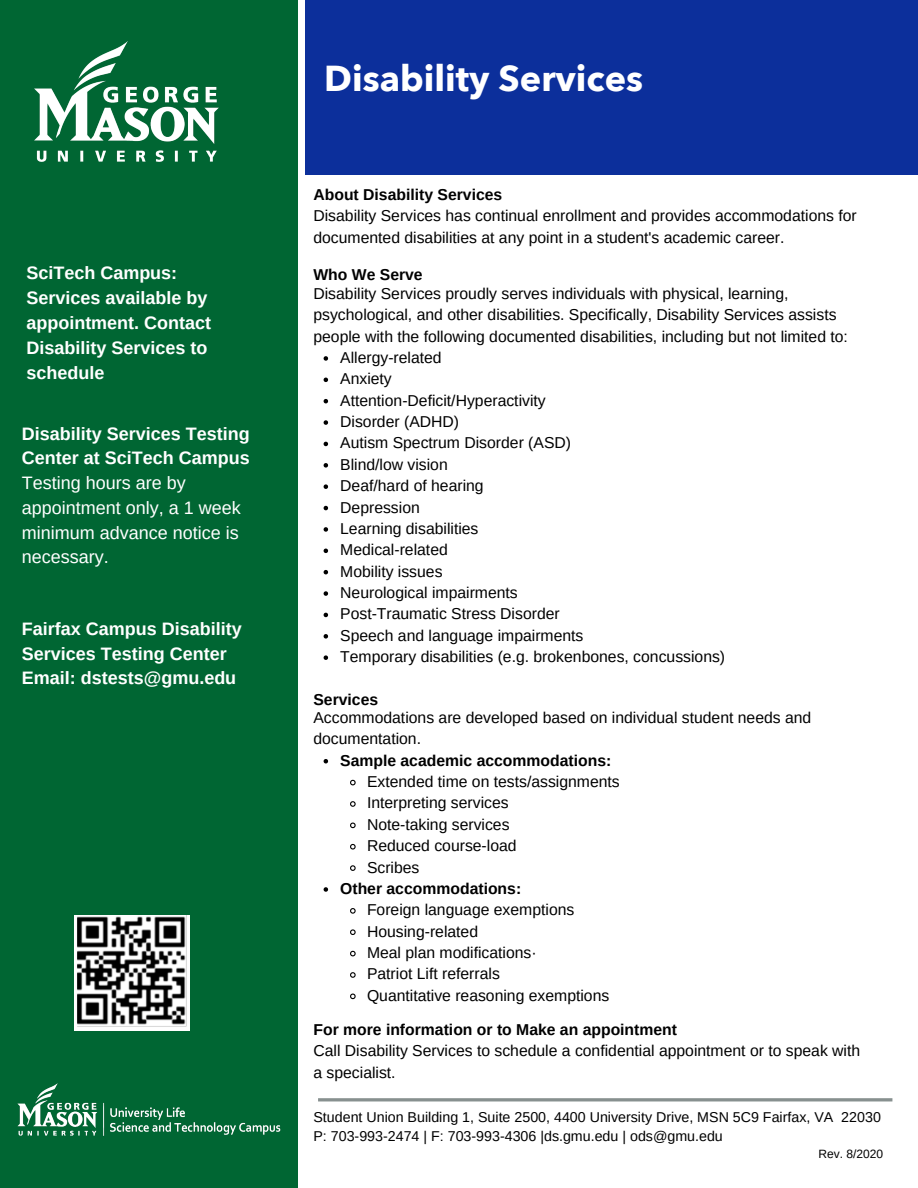
<style>
.page{position:relative;width:918px;height:1188px;background:#fff}
.page>*{position:absolute;margin:0;border:0;box-sizing:border-box;transform-origin:0 0}
.t1{font:700 36px "Avenir Next";color:#fff}
.t2{font:700 18px/24.9px "Arimo";color:#fff}
.t3{font:18px/24.8px "Arimo";color:#fff}
.t4{font:15.75px/21.3px "Arimo";color:#000}
.t5{font:700 15.75px "Arimo";color:#000}
.t6{font:14.25px "Arimo";color:#000}
.t7{font:12px "Arimo";color:#000}
</style>
<div class="page">
<div style="left:0;top:0;width:297px;height:1188px;background:#063"></div>
<div style="left:305px;top:0;width:613px;height:174px;background:#0c2f9b"></div>
<img style="left:17px;top:1083px;width:264px;height:53px">
<img style="left:34px;top:41px;width:185px;height:121px">
<svg style="left:318px;top:1098px;width:574px;height:3px"></svg>
<svg style="left:324px;top:356px;width:4px;height:5px"></svg>
<svg style="left:324px;top:378px;width:4px;height:4px"></svg>
<svg style="left:324px;top:399px;width:4px;height:4px"></svg>
<svg style="left:324px;top:420px;width:4px;height:5px"></svg>
<svg style="left:324px;top:442px;width:4px;height:4px"></svg>
<svg style="left:324px;top:463px;width:4px;height:5px"></svg>
<svg style="left:324px;top:484px;width:4px;height:5px"></svg>
<svg style="left:324px;top:506px;width:4px;height:4px"></svg>
<svg style="left:324px;top:527px;width:4px;height:5px"></svg>
<svg style="left:324px;top:549px;width:4px;height:4px"></svg>
<svg style="left:324px;top:570px;width:4px;height:4px"></svg>
<svg style="left:324px;top:591px;width:4px;height:5px"></svg>
<svg style="left:324px;top:613px;width:4px;height:4px"></svg>
<svg style="left:324px;top:634px;width:4px;height:5px"></svg>
<svg style="left:324px;top:655px;width:4px;height:5px"></svg>
<img style="left:75px;top:916px;width:114px;height:114px">
<svg style="left:324px;top:759px;width:4px;height:4px"></svg>
<svg style="left:350px;top:779px;width:6px;height:7px"></svg>
<svg style="left:350px;top:801px;width:6px;height:6px"></svg>
<svg style="left:350px;top:822px;width:6px;height:7px"></svg>
<svg style="left:350px;top:843px;width:6px;height:7px"></svg>
<svg style="left:350px;top:865px;width:6px;height:6px"></svg>
<svg style="left:324px;top:887px;width:4px;height:5px"></svg>
<svg style="left:350px;top:908px;width:6px;height:6px"></svg>
<svg style="left:350px;top:929px;width:6px;height:6px"></svg>
<svg style="left:350px;top:950px;width:6px;height:7px"></svg>
<svg style="left:350px;top:972px;width:6px;height:6px"></svg>
<svg style="left:350px;top:993px;width:6px;height:7px"></svg>
<p class="t2" style="left:26px;top:260px;width:152px">SciTech Campus:</p>
<p class="t2" style="left:26px;top:285px;width:186px">Services available by appointment. Contact<br>Disability Services to schedule</p>
<p class="t2" style="left:22px;top:421px;width:229px">Disability Services Testing<br>Center at SciTech Campus</p>
<p class="t3" style="left:22px;top:471px;width:220px">Testing hours are by appointment only, a 1 week minimum advance notice is necessary.</p>
<p class="t2" style="left:22px;top:616px;width:221px">Fairfax Campus Disability<br>Services Testing Center</p>
<p class="t2" style="left:22px;top:666px;width:216px">Email: dstests@gmu.edu</p>
<p class="t1" style="left:324px;top:55px;width:320px">Disability Services</p>
<p class="t5" style="left:313px;top:186px;width:190px">About Disability Services</p>
<p class="t4" style="left:313px;top:205px;width:545px">Disability Services has continual enrollment and provides accommodations for documented disabilities at any point in a student's academic career.</p>
<p class="t5" style="left:313px;top:266px;width:111px">Who We Serve</p>
<p class="t4" style="left:313px;top:283px;width:536px">Disability Services proudly serves individuals with physical, learning, psychological, and other disabilities. Specifically, Disability Services assists people with the following documented disabilities, including but not limited to:</p>
<p class="t4" style="left:340px;top:347px;width:103px">Allergy-related</p>
<p class="t4" style="left:340px;top:368px;width:53px">Anxiety</p>
<p class="t4" style="left:340px;top:390px;width:207px">Attention-Deficit/Hyperactivity</p>
<p class="t4" style="left:340px;top:411px;width:120px">Disorder (ADHD)</p>
<p class="t4" style="left:340px;top:432px;width:232px">Autism Spectrum Disorder (ASD)</p>
<p class="t4" style="left:340px;top:454px;width:109px">Blind/low vision</p>
<p class="t4" style="left:340px;top:475px;width:145px">Deaf/hard of hearing</p>
<p class="t4" style="left:340px;top:496px;width:81px">Depression</p>
<p class="t4" style="left:340px;top:518px;width:140px">Learning disabilities</p>
<p class="t4" style="left:340px;top:539px;width:109px">Medical-related</p>
<p class="t4" style="left:340px;top:561px;width:104px">Mobility issues</p>
<p class="t4" style="left:340px;top:582px;width:179px">Neurological impairments</p>
<p class="t4" style="left:340px;top:603px;width:221px">Post-Traumatic Stress Disorder</p>
<p class="t4" style="left:340px;top:625px;width:245px">Speech and language impairments</p>
<p class="t4" style="left:340px;top:646px;width:386px">Temporary disabilities (e.g. brokenbones, concussions)</p>
<p class="t5" style="left:313px;top:691px;width:66px">Services</p>
<p class="t4" style="left:313px;top:707px;width:499px">Accommodations are developed based on individual student needs and</p>
<p class="t4" style="left:313px;top:728px;width:109px">documentation.</p>
<p class="t5" style="left:340px;top:751px;width:273px">Sample academic accommodations:</p>
<p class="t4" style="left:367px;top:771px;width:254px">Extended time on tests/assignments</p>
<p class="t4" style="left:367px;top:792px;width:143px">Interpreting services</p>
<p class="t4" style="left:367px;top:814px;width:144px">Note-taking services</p>
<p class="t4" style="left:367px;top:835px;width:151px">Reduced course-load</p>
<p class="t4" style="left:367px;top:856px;width:54px">Scribes</p>
<p class="t5" style="left:340px;top:880px;width:183px">Other accommodations:</p>
<p class="t4" style="left:367px;top:899px;width:209px">Foreign language exemptions</p>
<p class="t4" style="left:367px;top:921px;width:113px">Housing-related</p>
<p class="t4" style="left:367px;top:942px;width:171px">Meal plan modifications·</p>
<p class="t4" style="left:367px;top:963px;width:134px">Patriot Lift referrals</p>
<p class="t4" style="left:367px;top:985px;width:244px">Quantitative reasoning exemptions</p>
<p class="t5" style="left:313px;top:1021px;width:365px">For more information or to Make an appointment</p>
<p class="t4" style="left:313px;top:1040px;width:548px">Call Disability Services to schedule a confidential appointment or to speak with a specialist.</p>
<p class="t6" style="left:313px;top:1109px;width:569px">Student Union Building 1, Suite 2500, 4400 University Drive, MSN 5C9 Fairfax, VA 22030</p>
<p class="t6" style="left:313px;top:1128px;width:411px">P: 703-993-2474 | F: 703-993-4306 |ds.gmu.edu | ods@gmu.edu</p>
<p class="t7" style="left:819px;top:1147px;width:66px">Rev. 8/2020</p>
</div>
